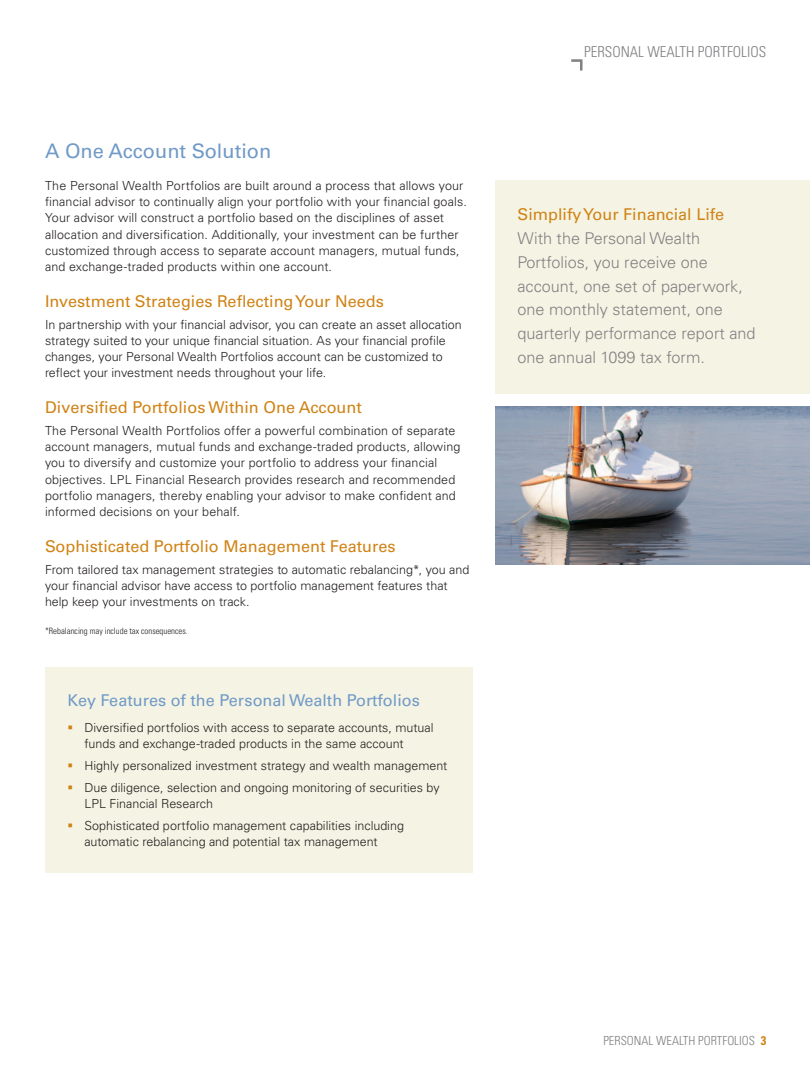
<style>
.page{position:relative;width:810px;height:1080px;background:#fff}
.page>*{position:absolute;margin:0;border:0;box-sizing:border-box;transform-origin:0 0}
.Headline{font:20px "Univers";color:#719ac7}
.t1{font:300 16.25px/23.8px "Univers";color:#808083}
.Subhead__01{font:16.25px "Univers";color:#d08315}
.Subhead{font:16.25px "Univers";color:#719ac7}
.t2{font:300 condensed 15px "Univers";color:#808083}
.Body_Copy{font:300 12.5px/16.2px "Univers";letter-spacing:.005em;color:#231f20}
.Bullet_Level_1{font:300 12.5px/16.2px "Univers";color:#231f20}
.t3{font:300 condensed 12.5px "Univers";color:#808083}
.Disclosure{font:300 condensed 8.75px "Univers";color:#231f20}
.s1{font-weight:700;color:#d08315}
</style>
<div class="page">
<svg style="left:571px;top:59px;width:12px;height:12px"></svg>
<div style="left:495px;top:180px;width:315px;height:214px;background:#f5f4e4"></div>
<div style="left:45px;top:667px;width:427px;height:205px;background:#f5f4e4"></div>
<img style="left:495px;top:407px;width:315px;height:157px">
<p class="Headline" style="left:45px;top:139px;width:228px">A One Account Solution</p>
<p class="Body_Copy" style="left:45px;top:177px;width:423px">The Personal Wealth Portfolios are built around a process that allows your financial advisor to continually align your portfolio with your financial goals.<br>Your advisor will construct a portfolio based on the disciplines of asset allocation and diversification. Additionally, your investment can be further customized through access to separate account managers, mutual funds, and exchange-traded products within one account.</p>
<p class="Subhead__01" style="left:45px;top:291px;width:340px">Investment Strategies Reflecting Your Needs</p>
<p class="Body_Copy" style="left:45px;top:316px;width:418px">In partnership with your financial advisor, you can create an asset allocation strategy suited to your unique financial situation. As your financial profile changes, your Personal Wealth Portfolios account can be customized to reflect your investment needs throughout your life.</p>
<p class="Subhead__01" style="left:45px;top:398px;width:318px">Diversified Portfolios Within One Account</p>
<p class="Body_Copy" style="left:45px;top:422px;width:417px">The Personal Wealth Portfolios offer a powerful combination of separate account managers, mutual funds and exchange-traded products, allowing you to diversify and customize your portfolio to address your financial objectives. LPL Financial Research provides research and recommended portfolio managers, thereby enabling your advisor to make confident and informed decisions on your behalf.</p>
<p class="Subhead__01" style="left:45px;top:536px;width:352px">Sophisticated Portfolio Management Features</p>
<p class="Body_Copy" style="left:45px;top:561px;width:426px">From tailored tax management strategies to automatic rebalancing*, you and your financial advisor have access to portfolio management features that help keep your investments on track.</p>
<p class="Disclosure" style="left:45px;top:626px;width:144px">*Rebalancing may include tax consequences.</p>
<p class="Subhead" style="left:68px;top:691px;width:354px">Key Features of the Personal Wealth Portfolios</p>
<p class="Bullet_Level_1" style="left:84px;top:719px;width:351px">Diversified portfolios with access to separate accounts, mutual funds and exchange-traded products in the same account</p>
<p class="Bullet_Level_1" style="left:84px;top:757px;width:365px">Highly personalized investment strategy and wealth management</p>
<p class="Bullet_Level_1" style="left:84px;top:779px;width:357px">Due diligence, selection and ongoing monitoring of securities by<br>LPL Financial Research</p>
<p class="Bullet_Level_1" style="left:84px;top:817px;width:321px">Sophisticated portfolio management capabilities including automatic rebalancing and potential tax management</p>
<p class="t2" style="left:584px;top:43px;width:184px">PERSONAL WEALTH PORTFOLIOS</p>
<p class="Subhead__01" style="left:518px;top:205px;width:208px">Simplify Your Financial Life</p>
<p class="t1" style="left:518px;top:227px;width:240px">With the Personal Wealth<br>Portfolios, you receive one account, one set of paperwork, one monthly statement, one quarterly performance report and one annual 1099 tax form.</p>
<p class="t3" style="left:603px;top:1033px;width:164px">PERSONAL WEALTH PORTFOLIOS <span class="s1">3</span></p>
</div>
